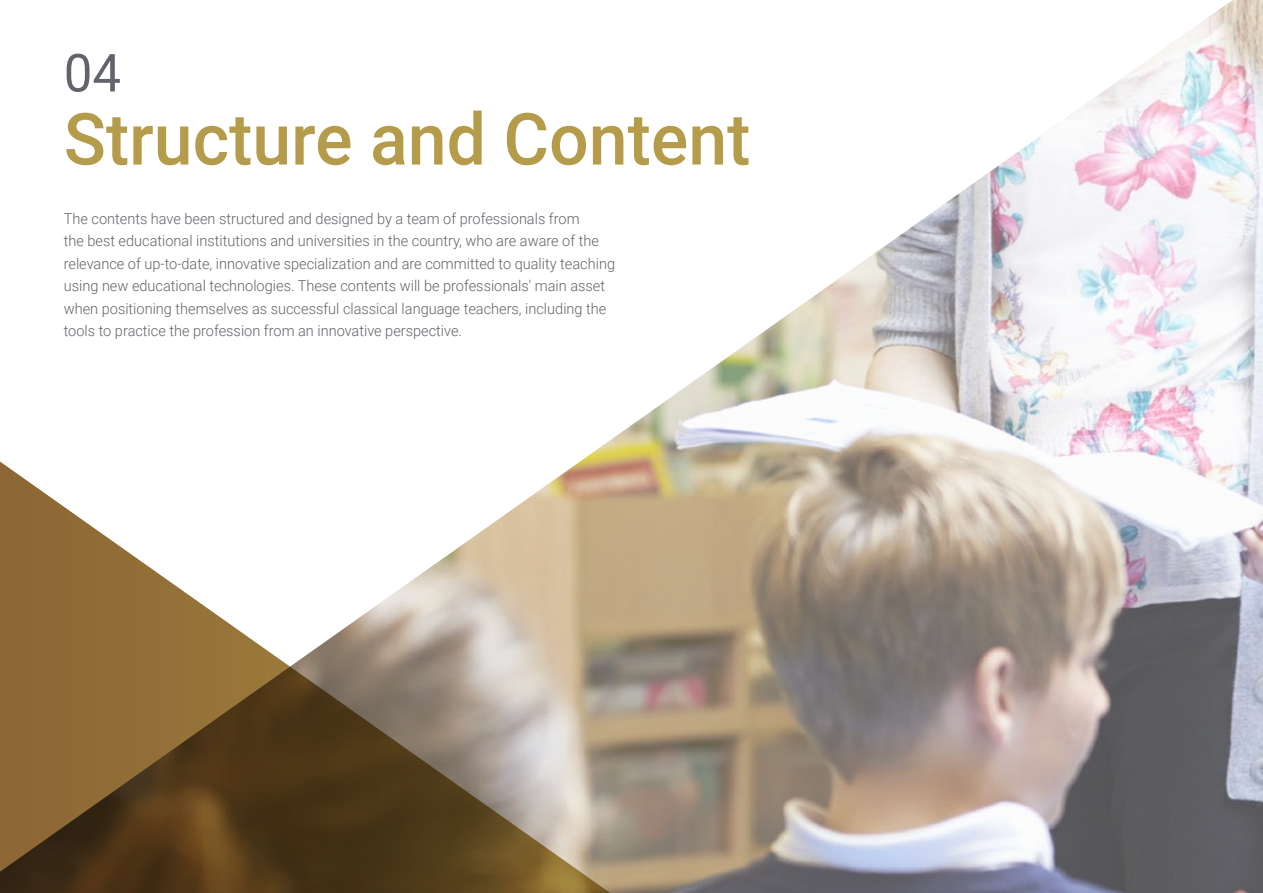
<style>
.page{position:relative;width:1263px;height:893px;background:#fff}
.page>*{position:absolute;margin:0;border:0;box-sizing:border-box;transform-origin:0 0}
.t1{font:500 72px "Roboto";color:#b49c4b}
.t2{font:52.5px "Roboto";color:#61646a}
.t3{font:300 15px/22.5px "Roboto";color:#61646a}
</style>
<div class="page">
<img style="left:602px;top:0;width:661px;height:893px">
<svg style="left:0;top:446px;width:640px;height:447px"></svg>
<h2 class="t2" style="left:64px;top:36px;width:59px">04</h2>
<h1 class="t1" style="left:64px;top:89px;width:688px">Structure and Content</h1>
<p class="t3" style="left:64px;top:207px;width:553px">The contents have been structured and designed by a team of professionals from<br>the best educational institutions and universities in the country, who are aware of the relevance of up-to-date, innovative specialization and are committed to quality teaching using new educational technologies. These contents will be professionals' main asset when positioning themselves as successful classical language teachers, including the tools to practice the profession from an innovative perspective.</p>
</div>
